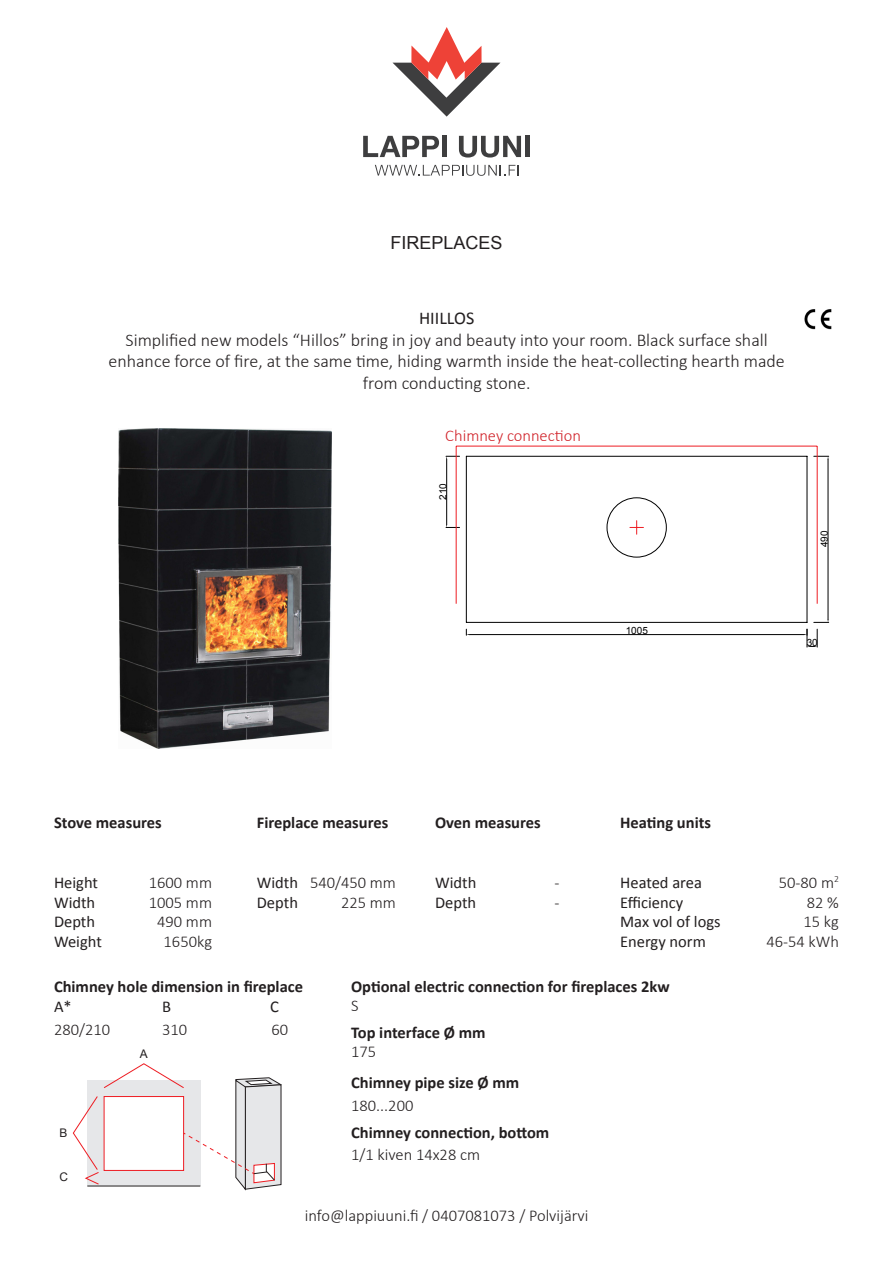
<style>
.page{position:relative;width:893px;height:1263px;background:#fff}
.page>*{position:absolute;margin:0;border:0;box-sizing:border-box;transform-origin:0 0}
.t1{font:300 18px/21.6px "Calibri";color:#231f20;text-align:center}
.t2{font:18px "Arial";color:#231f20}
.t3{font:18px "Calibri";color:#231f20}
.t4{font:700 16.5px "Calibri";color:#231f20}
.t5{font:300 16.5px "Calibri";color:#231f20}
.t6{font:16.5px "Calibri";color:#231f20}
.t7{font:300 16.5px "Calibri";color:#d1232a}
.t8{font:11.85px "Arial";color:#231f20}
.t9{font:9.9px "Arial";color:#000001}
</style>
<div class="page">
<svg style="left:363px;top:136px;width:76px;height:21px"></svg>
<div style="left:442px;top:136px;width:5px;height:21px;background:#3e3e3f"></div>
<svg style="left:459px;top:136px;width:62px;height:22px"></svg>
<div style="left:525px;top:136px;width:5px;height:21px;background:#3e3e3f"></div>
<svg style="left:375px;top:165px;width:144px;height:11px"></svg>
<svg style="left:392px;top:27px;width:108px;height:90px"></svg>
<svg style="left:72px;top:1063px;width:210px;height:127px"></svg>
<img style="left:804px;top:309px;width:28px;height:21px">
<img style="left:119px;top:428px;width:212px;height:320px">
<svg style="left:446px;top:456px;width:383px;height:191px"></svg>
<hr style="left:456px;top:446px;width:1px;height:158px;background:#ee1d23">
<hr style="left:817px;top:446px;width:1px;height:158px;background:#ee1d23">
<hr style="left:456px;top:446px;width:361px;height:1px;background:#ee1d23">
<hr style="left:466px;top:622px;width:341px;height:1px;background:#000001">
<hr style="left:807px;top:456px;width:1px;height:166px;background:#000001">
<hr style="left:466px;top:456px;width:341px;height:1px;background:#000001">
<hr style="left:466px;top:456px;width:1px;height:166px;background:#000001">
<p class="t2" style="left:390px;top:231px;width:114px">FIREPLACES</p>
<p class="t3" style="left:419px;top:307px;width:57px">HIILLOS</p>
<p class="t1" style="left:109px;top:329px;width:678px">Simplified new models “Hillos” bring in joy and beauty into your room. Black surface shall enhance force of fire, at the same time, hiding warmth inside the heat-collecting hearth made from conducting stone.</p>
<p class="t7" style="left:445px;top:425px;width:137px">Chimney connection</p>
<p class="t9" style="left:437px;top:500px;width:18px;rotate:-90deg">210</p>
<p class="t9" style="left:626px;top:624px;width:24px">1005</p>
<p class="t9" style="left:818px;top:547px;width:18px;rotate:-90deg">490</p>
<p class="t9" style="left:807px;top:636px;width:13px">30</p>
<p class="t4" style="left:54px;top:812px;width:109px">Stove measures</p>
<p class="t6" style="left:54px;top:872px;width:46px">Height</p>
<p class="t6" style="left:54px;top:892px;width:43px">Width</p>
<p class="t6" style="left:54px;top:911px;width:43px">Depth</p>
<p class="t6" style="left:54px;top:931px;width:49px">Weight</p>
<p class="t5" style="left:149px;top:872px;width:65px">1600 mm</p>
<p class="t5" style="left:149px;top:892px;width:65px">1005 mm</p>
<p class="t5" style="left:157px;top:912px;width:56px">490 mm</p>
<p class="t5" style="left:164px;top:931px;width:50px">1650kg</p>
<p class="t4" style="left:257px;top:812px;width:133px">Fireplace measures</p>
<p class="t4" style="left:435px;top:812px;width:107px">Oven measures</p>
<p class="t6" style="left:257px;top:872px;width:43px">Width</p>
<p class="t6" style="left:257px;top:892px;width:43px">Depth</p>
<p class="t5" style="left:310px;top:872px;width:87px">540/450 mm</p>
<p class="t5" style="left:341px;top:892px;width:56px">225 mm</p>
<p class="t6" style="left:435px;top:872px;width:43px">Width</p>
<p class="t6" style="left:435px;top:892px;width:43px">Depth</p>
<p class="t5" style="left:554px;top:872px;width:7px">-</p>
<p class="t5" style="left:554px;top:892px;width:7px">-</p>
<p class="t4" style="left:620px;top:812px;width:92px">Heating units</p>
<p class="t6" style="left:620px;top:872px;width:83px">Heated area</p>
<p class="t6" style="left:620px;top:892px;width:64px">Efficiency</p>
<p class="t6" style="left:620px;top:911px;width:102px">Max vol of logs</p>
<p class="t6" style="left:620px;top:931px;width:87px">Energy norm</p>
<p class="t4" style="left:54px;top:976px;width:251px">Chimney hole dimension in fireplace</p>
<p class="t6" style="left:54px;top:996px;width:19px">A*</p>
<p class="t6" style="left:162px;top:996px;width:10px">B</p>
<p class="t6" style="left:270px;top:996px;width:10px">C</p>
<p class="t4" style="left:351px;top:976px;width:320px">Optional electric connection for fireplaces 2kw</p>
<p class="t5" style="left:351px;top:995px;width:9px">S</p>
<p class="t5" style="left:54px;top:1020px;width:58px">280/210</p>
<p class="t5" style="left:162px;top:1020px;width:27px">310</p>
<p class="t5" style="left:271px;top:1020px;width:18px">60</p>
<p class="t4" style="left:351px;top:1022px;width:136px">Top interface Ø mm</p>
<p class="t8" style="left:140px;top:1046px;width:9px">A</p>
<p class="t5" style="left:351px;top:1042px;width:27px">175</p>
<p class="t4" style="left:351px;top:1071px;width:170px">Chimney pipe size Ø mm</p>
<p class="t5" style="left:351px;top:1095px;width:64px">180...200</p>
<p class="t5" style="left:351px;top:1144px;width:131px">1/1 kiven 14x28 cm</p>
<p class="t8" style="left:59px;top:1124px;width:9px">B</p>
<p class="t4" style="left:351px;top:1121px;width:200px">Chimney connection, bottom</p>
<p class="t8" style="left:59px;top:1169px;width:10px">C</p>
<p class="t5" style="left:305px;top:1206px;width:285px">info@lappiuuni.fi / 0407081073 / Polvijärvi</p>
<p class="t5" style="left:779px;top:872px;width:62px">50-80 m<sup>2</sup></p>
<p class="t5" style="left:807px;top:892px;width:34px">82 %</p>
<p class="t5" style="left:803px;top:912px;width:37px">15 kg</p>
<p class="t5" style="left:766px;top:931px;width:74px">46-54 kWh</p>
</div>
